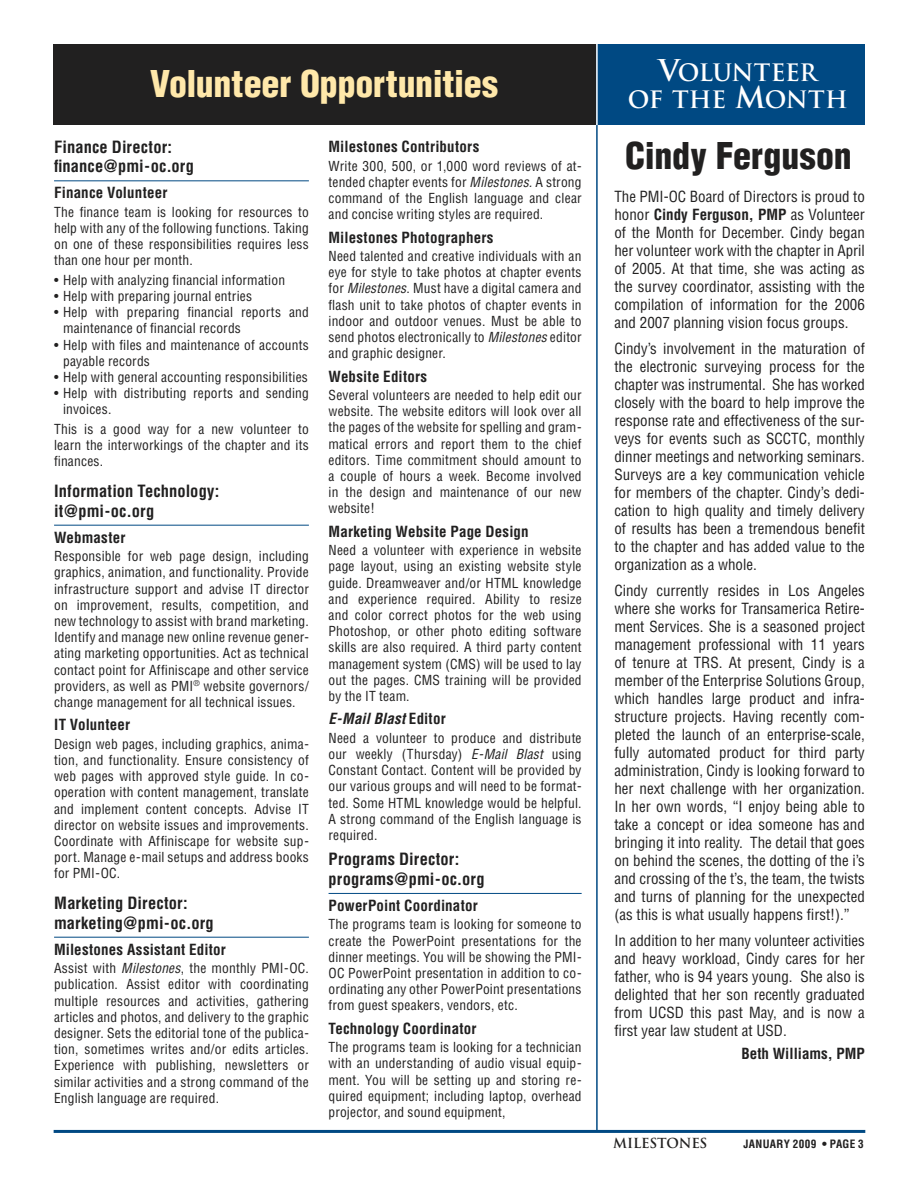
<style>
.page{position:relative;width:918px;height:1188px;background:#fff}
.page>*{position:absolute;margin:0;border:0;box-sizing:border-box;transform-origin:0 0}
.t1{font:900 condensed 36px "Helvetica";letter-spacing:-.005em;color:#ffe8aa}
.t2{font:900 condensed 36px "Helvetica";letter-spacing:-.005em;color:#212020}
.t3{font:700 23.4px/27px "Trajan";letter-spacing:-.02em;color:#fff;text-align:center}
.t4{font:700 condensed 16.5px/19.8px "Helvetica";letter-spacing:.005em;color:#212020}
.t5{font:condensed 15px/18px "Helvetica";color:#212020;text-align:justify}
.t6{font:700 condensed 15px "Helvetica";letter-spacing:.01em;color:#212020}
.t7{font:italic 700 condensed 15px "Helvetica";letter-spacing:.005em;color:#212020}
.t8{font:condensed 13.5px/16.2px "Helvetica";letter-spacing:.015em;color:#212020;text-align:justify}
.t9{font:700 13.5px "Trajan";letter-spacing:-.015em;color:#212020}
.t10{font:700 condensed 11.25px "Helvetica";letter-spacing:.03em;color:#212020}
.s1{font-style:italic}
.s2{font-style:normal}
.s3{font-size:29.25px}
.s4{font-weight:700}
</style>
<div class="page">
<div style="left:54px;top:45px;width:542px;height:80px;background:#212020"></div>
<hr style="left:54px;top:180px;width:255px;height:1px;background:#004983">
<hr style="left:54px;top:525px;width:255px;height:1px;background:#004983">
<hr style="left:54px;top:937px;width:255px;height:1px;background:#004983">
<hr style="left:329px;top:893px;width:253px;height:1px;background:#004983">
<hr style="left:54px;top:1130px;width:811px;height:3px;background:#004983">
<hr style="left:596px;top:46px;width:2px;height:1085px;background:#004983">
<div style="left:597px;top:45px;width:268px;height:80px;background:#004983"></div>
<hr style="left:596px;top:44px;width:2px;height:81px;background:#fff">
<h1 class="t1" style="left:150px;top:61px;width:350px">Volunteer Opportunities</h1>
<p class="t4" style="left:54px;top:137px;width:142px">Finance Director: finance@pmi-oc.org</p>
<p class="t6" style="left:54px;top:184px;width:115px">Finance Volunteer</p>
<p class="t8" style="left:54px;top:204px;width:256px">The finance team is looking for resources to help with any of the following functions. Taking on one of these responsibilities requires less than one hour per month.</p>
<p class="t8" style="left:54px;top:272px;width:233px">• Help with analyzing financial information</p>
<p class="t8" style="left:54px;top:288px;width:200px">• Help with preparing journal entries</p>
<p class="t8" style="left:63px;top:304px;width:247px;text-indent:-9px">• Help with preparing financial reports and maintenance of financial records</p>
<p class="t8" style="left:63px;top:336px;width:247px;text-indent:-9px">• Help with files and maintenance of accounts payable records</p>
<p class="t8" style="left:54px;top:369px;width:255px">• Help with general accounting responsibilities</p>
<p class="t8" style="left:63px;top:385px;width:247px;text-indent:-9px">• Help with distributing reports and sending invoices.</p>
<p class="t8" style="left:54px;top:421px;width:256px">This is a good way for a new volunteer to learn the interworkings of the chapter and its finances.</p>
<p class="t4" style="left:54px;top:481px;width:167px">Information Technology: it@pmi-oc.org</p>
<p class="t6" style="left:54px;top:528px;width:73px">Webmaster</p>
<p class="t8" style="left:54px;top:548px;width:256px">Responsible for web page design, including graphics, animation, and functionality. Provide infrastructure support and advise IT director on improvement, results, competition, and new technology to assist with brand marketing.<br>Identify and manage new online revenue gener&shy;ating marketing opportunities. Act as technical contact point for Affiniscape and other service providers, as well as PMI<sup>®</sup> website governors/ change management for all technical issues.</p>
<p class="t6" style="left:54px;top:716px;width:78px">IT Volunteer</p>
<p class="t8" style="left:54px;top:735px;width:256px">Design web pages, including graphics, anima&shy;tion, and functionality. Ensure consistency of web pages with approved style guide. In co&shy;operation with content management, translate and implement content concepts. Advise IT director on website issues and improvements.<br>Coordinate with Affiniscape for website sup&shy;port. Manage e-mail setups and address books for PMI-OC.</p>
<p class="t4" style="left:54px;top:893px;width:161px">Marketing Director: marketing@pmi-oc.org</p>
<p class="t6" style="left:54px;top:940px;width:173px">Milestones Assistant Editor</p>
<p class="t8" style="left:54px;top:960px;width:256px">Assist with <span class="s1">Milestones</span>, the monthly PMI-OC. publication. Assist editor with coordinating multiple resources and activities, gathering articles and photos, and delivery to the graphic designer. Sets the editorial tone of the publica&shy;tion, sometimes writes and/or edits articles.<br>Experience with publishing, newsletters or similar activities and a strong command of the English language are required.</p>
<p class="t6" style="left:329px;top:138px;width:152px">Milestones Contributors</p>
<p class="t8" style="left:329px;top:157px;width:255px">Write 300, 500, or 1,000 word reviews of at&shy;tended chapter events for <span class="s1">Milestones.</span> A strong command of the English language and clear and concise writing styles are required.</p>
<p class="t6" style="left:329px;top:228px;width:166px">Milestones Photographers</p>
<p class="t8" style="left:329px;top:248px;width:255px">Need talented and creative individuals with an eye for style to take photos at chapter events for <span class="s1">Milestones</span>. Must have a digital camera and flash unit to take photos of chapter events in indoor and outdoor venues. Must be able to send photos electronically to <span class="s1">Milestones</span> editor and graphic designer.</p>
<p class="t6" style="left:329px;top:367px;width:100px">Website Editors</p>
<p class="t8" style="left:329px;top:387px;width:255px">Several volunteers are needed to help edit our website. The website editors will look over all the pages of the website for spelling and gram&shy;matical errors and report them to the chief editors. Time commitment should amount to a couple of hours a week. Become involved in the design and maintenance of our new website!</p>
<p class="t6" style="left:329px;top:522px;width:202px">Marketing Website Page Design</p>
<p class="t8" style="left:329px;top:542px;width:255px">Need a volunteer with experience in website page layout, using an existing website style guide. Dreamweaver and/or HTML knowledge and experience required. Ability to resize and color correct photos for the web using Photoshop, or other photo editing software skills are also required. A third party content management system (CMS) will be used to lay out the pages. CMS training will be provided by the IT team.</p>
<p class="t7" style="left:329px;top:710px;width:119px">E-Mail Blast <span class="s2">Editor</span></p>
<p class="t8" style="left:329px;top:729px;width:255px">Need a volunteer to produce and distribute our weekly (Thursday) <span class="s1">E-Mail Blast</span> using Constant Contact. Content will be provided by our various groups and will need to be format&shy;ted. Some HTML knowledge would be helpful.<br>A strong command of the English language is required.</p>
<p class="t4" style="left:329px;top:849px;width:158px">Programs Director: programs@pmi-oc.org</p>
<p class="t6" style="left:329px;top:897px;width:151px">PowerPoint Coordinator</p>
<p class="t8" style="left:329px;top:916px;width:255px">The programs team is looking for someone to create the PowerPoint presentations for the dinner meetings. You will be showing the PMI-OC PowerPoint presentation in addition to co&shy;ordinating any other PowerPoint presentations from guest speakers, vendors, etc.</p>
<p class="t6" style="left:329px;top:1019px;width:149px">Technology Coordinator</p>
<p class="t8" style="left:329px;top:1039px;width:255px">The programs team is looking for a technician with an understanding of audio visual equip&shy;ment. You will be setting up and storing re&shy;quired equipment; including laptop, overhead projector, and sound equipment,</p>
<h2 class="t3" style="left:628px;top:59px;width:221px"><span class="s3">V</span>OLUNTEER<br>OF THE <span class="s3">M</span>ONTH</h2>
<h1 class="t2" style="left:625px;top:133px;width:228px">Cindy Ferguson</h1>
<p class="t5" style="left:614px;top:187px;width:252px">The PMI-OC Board of Directors is proud to honor <span class="s4">Cindy Ferguson, PMP</span> as Volunteer of the Month for December. Cindy began her volunteer work with the chapter in April of 2005. At that time, she was acting as the survey coordinator, assisting with the compilation of information for the 2006 and 2007 planning vision focus groups.</p>
<p class="t5" style="left:614px;top:339px;width:252px">Cindy’s involvement in the maturation of the electronic surveying process for the chapter was instrumental. She has worked closely with the board to help improve the response rate and effectiveness of the sur&shy;veys for events such as SCCTC, monthly dinner meetings and networking seminars.<br>Surveys are a key communication vehicle for members of the chapter. Cindy’s dedi&shy;cation to high quality and timely delivery of results has been a tremendous benefit to the chapter and has added value to the organization as a whole.</p>
<p class="t5" style="left:614px;top:581px;width:252px">Cindy currently resides in Los Angeles where she works for Transamerica Retire&shy;ment Services. She is a seasoned project management professional with 11 years of tenure at TRS. At present, Cindy is a member of the Enterprise Solutions Group, which handles large product and infra&shy;structure projects. Having recently com&shy;pleted the launch of an enterprise-scale, fully automated product for third party administration, Cindy is looking forward to her next challenge with her organization.<br>In her own words, “I enjoy being able to take a concept or idea someone has and bringing it into reality. The detail that goes on behind the scenes, the dotting of the i’s and crossing of the t’s, the team, the twists and turns of planning for the unexpected (as this is what usually happens first!).”</p>
<p class="t5" style="left:614px;top:931px;width:252px">In addition to her many volunteer activities and heavy workload, Cindy cares for her father, who is 94 years young. She also is delighted that her son recently graduated from UCSD this past May, and is now a first year law student at USD.</p>
<p class="t6" style="left:742px;top:1045px;width:125px">Beth Williams, PMP</p>
<p class="t9" style="left:613px;top:1135px;width:96px">MILESTONES</p>
<p class="t10" style="left:743px;top:1137px;width:122px">JANUARY 2009 • PAGE 3</p>
</div>
